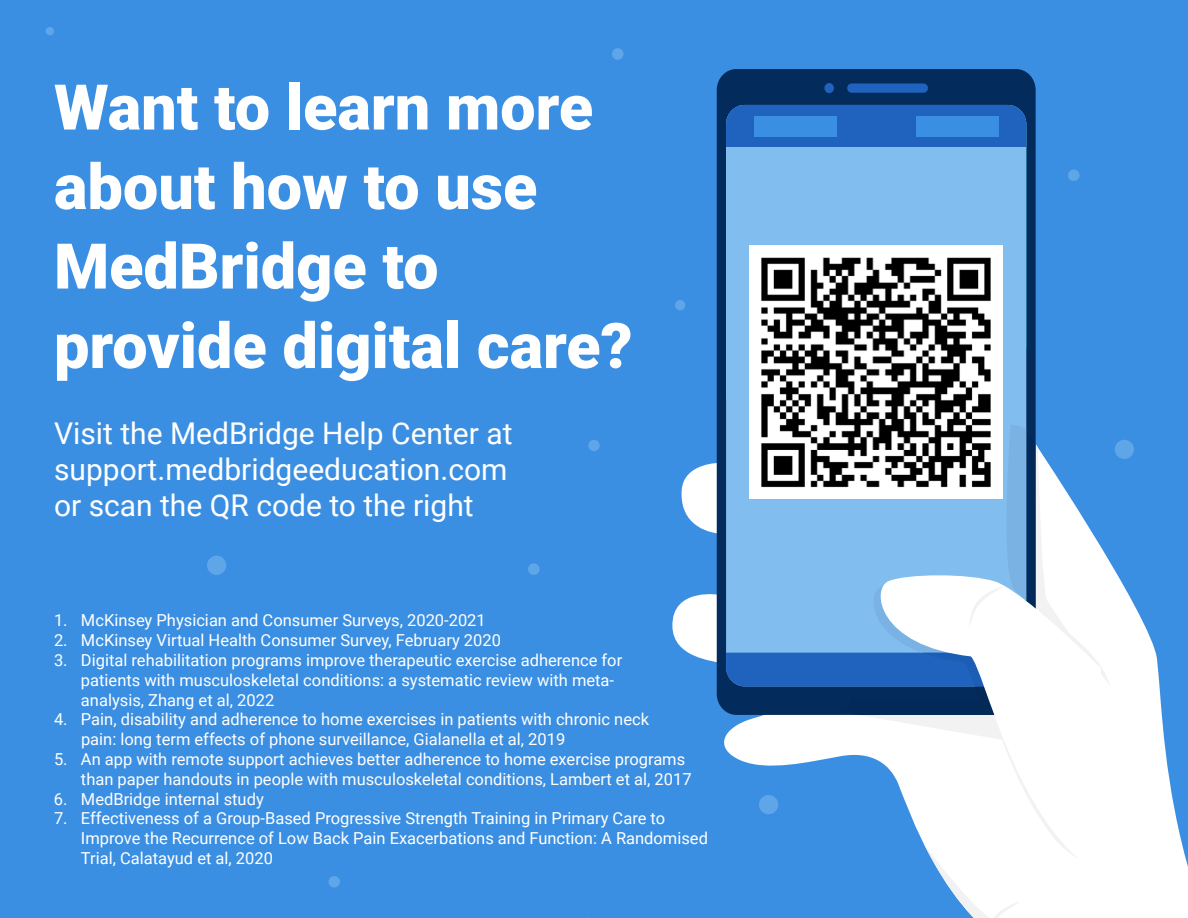
<style>
.page{position:relative;width:1188px;height:918px;background:#3b8fe3}
.page>*{position:absolute;margin:0;border:0;box-sizing:border-box;transform-origin:0 0}
.t1{font:900 63px/79.5px "Roboto";color:#fff}
.t2{font:30px/36px "Roboto";color:#fff}
.t3{font:16.5px/19.8px "Roboto";color:#fff}
</style>
<div class="page">
<div style="left:675px;top:300px;width:10px;height:10px;background:#5ea6e8;border-radius:50%"></div>
<div style="left:46px;top:27px;width:8px;height:8px;background:#5ea6e8;border-radius:50%"></div>
<div style="left:1068px;top:169px;width:12px;height:12px;background:#5ea6e8;border-radius:50%"></div>
<div style="left:612px;top:48px;width:12px;height:12px;background:#5ea6e8;border-radius:50%"></div>
<div style="left:528px;top:563px;width:12px;height:12px;background:#5ea6e8;border-radius:50%"></div>
<div style="left:329px;top:876px;width:11px;height:12px;background:#5ea6e8;border-radius:50%"></div>
<div style="left:207px;top:556px;width:19px;height:19px;background:#5ea6e8;border-radius:50%"></div>
<div style="left:588px;top:440px;width:12px;height:11px;background:#5ea6e8;border-radius:50%"></div>
<svg style="left:716px;top:402px;width:472px;height:516px"></svg>
<div style="left:717px;top:69px;width:319px;height:646px;background:#032b5c;border-radius:20px"></div>
<div style="left:726px;top:105px;width:300px;height:42px;background:#1f63bf"></div>
<div style="left:847px;top:83px;width:81px;height:10px;background:#1f63bf;border-radius:4px"></div>
<div style="left:824px;top:83px;width:10px;height:10px;background:#1f63bf;border-radius:50%"></div>
<div style="left:754px;top:116px;width:83px;height:20px;background:#3b8fe3"></div>
<div style="left:916px;top:116px;width:83px;height:20px;background:#3b8fe3"></div>
<div style="left:726px;top:148px;width:300px;height:251px;background:#82bdf0"></div>
<svg style="left:672px;top:425px;width:439px;height:493px"></svg>
<img style="left:750px;top:246px;width:252px;height:252px">
<h1 class="t1" style="left:54px;top:65px;width:580px">Want to learn more about how to use<br>MedBridge to provide digital care?</h1>
<h2 class="t2" style="left:54px;top:414px;width:460px">Visit the MedBridge Help Center at support.medbridgeeducation.com or scan the QR code to the right</h2>
<p class="t3" style="left:54px;top:610px;width:433px">1. McKinsey Physician and Consumer Surveys, 2020-2021</p>
<p class="t3" style="left:54px;top:630px;width:449px">2. McKinsey Virtual Health Consumer Survey, February 2020</p>
<p class="t3" style="left:81px;top:650px;width:543px;text-indent:-27px">3. Digital rehabilitation programs improve therapeutic exercise adherence for patients with musculoskeletal conditions: a systematic review with meta&shy;analysis, Zhang et al, 2022</p>
<p class="t3" style="left:81px;top:709px;width:570px;text-indent:-27px">4. Pain, disability and adherence to home exercises in patients with chronic neck pain: long term effects of phone surveillance, Gialanella et al, 2019</p>
<p class="t3" style="left:81px;top:749px;width:612px;text-indent:-27px">5. An app with remote support achieves better adherence to home exercise programs than paper handouts in people with musculoskeletal conditions, Lambert et al, 2017</p>
<p class="t3" style="left:54px;top:788px;width:211px">6. MedBridge internal study</p>
<p class="t3" style="left:81px;top:808px;width:629px;text-indent:-27px">7. Effectiveness of a Group-Based Progressive Strength Training in Primary Care to<br>Improve the Recurrence of Low Back Pain Exacerbations and Function: A Randomised<br>Trial, Calatayud et al, 2020</p>
</div>
